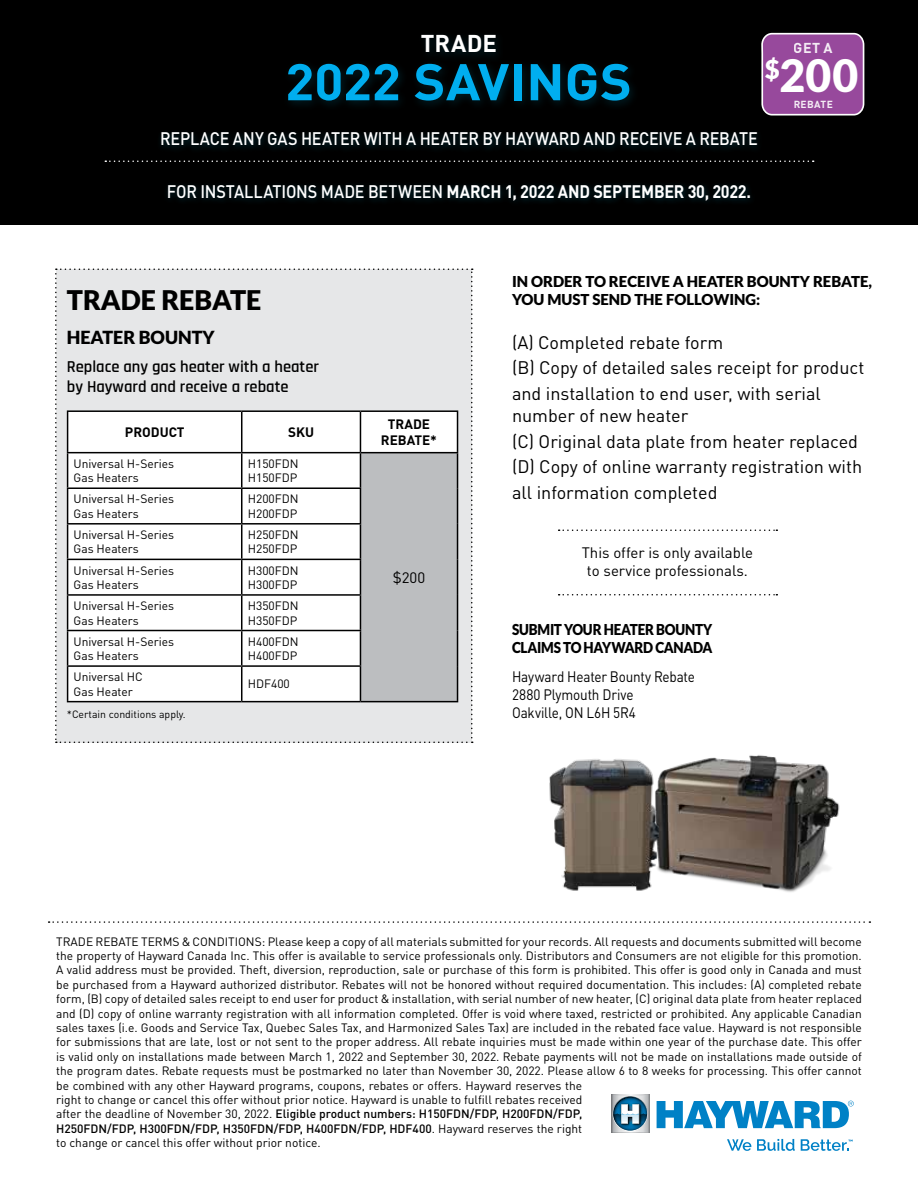
<style>
.page{position:relative;width:918px;height:1188px;background:#fff}
.page>*{position:absolute;margin:0;border:0;box-sizing:border-box;transform-origin:0 0}
.t1{font:700 50.7px "DIN Pro";color:#00aeef;scale:1.06 1}
.t2{font:900 44.55px "Lato";color:#fff}
.t3{font:900 27px "Lato";color:#000}
.t4{font:900 25.95px "Lato";color:#fff}
.t5{font:700 24px "DIN Pro";letter-spacing:.005em;color:#fff}
.t6{font:18px/25.5px "DIN Pro";color:#000}
.t7{font:700 18px "DIN Pro";letter-spacing:-.015em;color:#fff;scale:.9 1}
.t8{font:500 18px "DIN Pro";letter-spacing:-.01em;color:#fff;scale:.9 1}
.t9{font:900 18px "Lato";color:#000}
.t10{font:600 16.5px/19.8px "Rajdhani";color:#000}
.t11{font:900 15px/18px "Lato";color:#000}
.t12{font:15px/18px "DIN Pro";color:#000;scale:.9 1}
.t13{font:15px/18px "DIN Pro";color:#000;text-align:center}
.t14{font:900 15px/18px "Lato";color:#000;scale:.9 1}
.t15{font:700 14.25px "DIN Pro";color:#fff}
.t16{font:700 13.5px/16.2px "DIN Pro";color:#000;text-align:center}
.t17{font:12px/14.4px "DIN Pro";color:#000}
.t18{font:10.5px "DIN Pro";color:#000}
.t19{font:700 10.2px "DIN Pro";letter-spacing:.035em;color:#fff}
.s1{font-weight:500}
</style>
<div class="page">
<div style="left:0;top:0;width:918px;height:225px;background:#000"></div>
<svg style="left:55px;top:268px;width:418px;height:475px"></svg>
<hr style="left:67px;top:410px;width:175px;height:2px;background:#000">
<hr style="left:67px;top:412px;width:1px;height:40px;background:#000">
<hr style="left:242px;top:410px;width:118px;height:2px;background:#000">
<hr style="left:241px;top:412px;width:1px;height:40px;background:#000">
<hr style="left:360px;top:410px;width:98px;height:2px;background:#000">
<hr style="left:360px;top:412px;width:1px;height:40px;background:#000">
<hr style="left:457px;top:412px;width:1px;height:40px;background:#000">
<hr style="left:67px;top:452px;width:175px;height:1px;background:#000">
<hr style="left:67px;top:453px;width:1px;height:34px;background:#000">
<hr style="left:242px;top:452px;width:118px;height:1px;background:#000">
<hr style="left:241px;top:453px;width:1px;height:34px;background:#000">
<hr style="left:360px;top:452px;width:98px;height:1px;background:#000">
<hr style="left:360px;top:453px;width:1px;height:34px;background:#000">
<hr style="left:457px;top:453px;width:1px;height:35px;background:#000">
<hr style="left:67px;top:487px;width:175px;height:2px;background:#000">
<hr style="left:67px;top:489px;width:1px;height:34px;background:#000">
<hr style="left:242px;top:487px;width:119px;height:2px;background:#000">
<hr style="left:241px;top:489px;width:1px;height:34px;background:#000">
<hr style="left:360px;top:489px;width:1px;height:34px;background:#000">
<hr style="left:457px;top:488px;width:1px;height:36px;background:#000">
<hr style="left:67px;top:523px;width:175px;height:2px;background:#000">
<hr style="left:67px;top:525px;width:1px;height:34px;background:#000">
<hr style="left:242px;top:523px;width:119px;height:2px;background:#000">
<hr style="left:241px;top:525px;width:1px;height:34px;background:#000">
<hr style="left:360px;top:525px;width:1px;height:34px;background:#000">
<hr style="left:457px;top:524px;width:1px;height:35px;background:#000">
<hr style="left:67px;top:559px;width:175px;height:1px;background:#000">
<hr style="left:67px;top:560px;width:1px;height:34px;background:#000">
<hr style="left:242px;top:559px;width:119px;height:1px;background:#000">
<hr style="left:241px;top:560px;width:1px;height:34px;background:#000">
<hr style="left:360px;top:560px;width:1px;height:34px;background:#000">
<hr style="left:457px;top:559px;width:1px;height:36px;background:#000">
<hr style="left:67px;top:594px;width:175px;height:2px;background:#000">
<hr style="left:67px;top:596px;width:1px;height:34px;background:#000">
<hr style="left:242px;top:594px;width:119px;height:2px;background:#000">
<hr style="left:241px;top:596px;width:1px;height:34px;background:#000">
<hr style="left:360px;top:596px;width:1px;height:34px;background:#000">
<hr style="left:457px;top:595px;width:1px;height:36px;background:#000">
<hr style="left:67px;top:630px;width:175px;height:1px;background:#000">
<hr style="left:67px;top:631px;width:1px;height:34px;background:#000">
<hr style="left:242px;top:630px;width:119px;height:1px;background:#000">
<hr style="left:241px;top:631px;width:1px;height:34px;background:#000">
<hr style="left:360px;top:631px;width:1px;height:34px;background:#000">
<hr style="left:457px;top:631px;width:1px;height:35px;background:#000">
<hr style="left:67px;top:665px;width:175px;height:2px;background:#000">
<hr style="left:67px;top:667px;width:1px;height:34px;background:#000">
<hr style="left:242px;top:665px;width:119px;height:2px;background:#000">
<hr style="left:241px;top:667px;width:1px;height:34px;background:#000">
<hr style="left:360px;top:667px;width:1px;height:34px;background:#000">
<hr style="left:457px;top:666px;width:1px;height:35px;background:#000">
<hr style="left:67px;top:701px;width:175px;height:1px;background:#000">
<hr style="left:242px;top:701px;width:118px;height:1px;background:#000">
<hr style="left:360px;top:701px;width:98px;height:1px;background:#000">
<svg style="left:49px;top:921px;width:821px;height:2px"></svg>
<div style="left:157px;top:128px;width:607px;height:25px;background:#000809"></div>
<svg style="left:761px;top:32px;width:104px;height:84px;background:#98529c"></svg>
<div style="left:282px;top:59px;width:358px;height:54px;background:#00556a;opacity:.35"></div>
<svg style="left:559px;top:530px;width:218px;height:1px"></svg>
<svg style="left:559px;top:594px;width:218px;height:2px"></svg>
<div style="left:416px;top:30px;width:90px;height:34px;background:#000507"></div>
<img style="left:670px;top:755px;width:170px;height:137px">
<img style="left:549px;top:759px;width:121px;height:132px">
<img style="left:611px;top:1094px;width:39px;height:10px">
<svg style="left:611px;top:1095px;width:39px;height:1px"></svg>
<svg style="left:613px;top:1097px;width:34px;height:34px"></svg>
<svg style="left:611px;top:1104px;width:39px;height:29px"></svg>
<svg style="left:657px;top:1101px;width:197px;height:27px"></svg>
<svg style="left:727px;top:1139px;width:24px;height:12px"></svg>
<svg style="left:757px;top:1139px;width:38px;height:12px"></svg>
<svg style="left:801px;top:1139px;width:52px;height:12px"></svg>
<div style="left:163px;top:181px;width:594px;height:27px;background:#00556a;opacity:.48"></div>
<svg style="left:105px;top:160px;width:709px;height:2px"></svg>
<h3 class="t5" style="left:421px;top:25px;width:78px">TRADE</h3>
<p class="t15" style="left:794px;top:36px;width:40px">GET A</p>
<h3 class="t4" style="left:765px;top:54px;width:17px">$</h3>
<h1 class="t1" style="left:286px;top:42px;width:328px">2022 SAVINGS</h1>
<h2 class="t2" style="left:779px;top:50px;width:80px">200</h2>
<p class="t19" style="left:794px;top:96px;width:41px">REBATE</p>
<h3 class="t8" style="left:160px;top:125px;width:666px">REPLACE ANY GAS HEATER WITH A HEATER BY HAYWARD AND RECEIVE A REBATE</h3>
<h3 class="t7" style="left:167px;top:177px;width:651px"><span class="s1">FOR INSTALLATIONS MADE BETWEEN</span> MARCH 1, 2022 AND SEPTEMBER 30, 2022.</h3>
<h3 class="t3" style="left:67px;top:284px;width:196px">TRADE REBATE</h3>
<h3 class="t9" style="left:67px;top:327px;width:149px">HEATER BOUNTY</h3>
<h3 class="t10" style="left:67px;top:357px;width:254px">Replace any gas heater with a heater by Hayward and receive a rebate</h3>
<p class="t16" style="left:125px;top:423px;width:61px">PRODUCT</p>
<p class="t16" style="left:288px;top:423px;width:27px">SKU</p>
<p class="t16" style="left:381px;top:415px;width:58px">TRADE<br>REBATE*</p>
<p class="t17" style="left:74px;top:456px;width:102px">Universal H-Series<br>Gas Heaters</p>
<p class="t17" style="left:248px;top:456px;width:52px">H150FDN<br>H150FDP</p>
<p class="t17" style="left:74px;top:491px;width:102px">Universal H-Series<br>Gas Heaters</p>
<p class="t17" style="left:248px;top:491px;width:52px">H200FDN<br>H200FDP</p>
<p class="t17" style="left:74px;top:527px;width:102px">Universal H-Series<br>Gas Heaters</p>
<p class="t17" style="left:248px;top:527px;width:52px">H250FDN<br>H250FDP</p>
<p class="t17" style="left:74px;top:562px;width:102px">Universal H-Series<br>Gas Heaters</p>
<p class="t17" style="left:248px;top:562px;width:52px">H300FDN<br>H300FDP</p>
<p class="t17" style="left:74px;top:598px;width:102px">Universal H-Series<br>Gas Heaters</p>
<p class="t17" style="left:248px;top:598px;width:52px">H350FDN<br>H350FDP</p>
<p class="t17" style="left:74px;top:633px;width:102px">Universal H-Series<br>Gas Heaters</p>
<p class="t17" style="left:248px;top:633px;width:52px">H400FDN<br>H400FDP</p>
<p class="t17" style="left:74px;top:669px;width:71px">Universal HC<br>Gas Heater</p>
<p class="t17" style="left:248px;top:676px;width:44px">HDF400</p>
<p class="t18" style="left:67px;top:707px;width:120px">*Certain conditions apply.</p>
<p class="t13" style="left:393px;top:568px;width:34px">$200</p>
<p class="t11" style="left:512px;top:272px;width:362px">IN ORDER TO RECEIVE A HEATER BOUNTY REBATE,<br>YOU MUST SEND THE FOLLOWING:</p>
<h3 class="t6" style="left:512px;top:328px;width:354px">(A) Completed rebate form<br>(B) Copy of detailed sales receipt for product and installation to end user, with serial</h3>
<h3 class="t6" style="left:512px;top:402px;width:352px">number of new heater<br>(C) Original data plate from heater replaced (D) Copy of online warranty registration with all information completed</h3>
<p class="t13" style="left:582px;top:542px;width:173px">This offer is only available to service professionals.</p>
<p class="t14" style="left:512px;top:620px;width:224px">SUBMIT YOUR HEATER BOUNTY<br>CLAIMS TO HAYWARD CANADA</p>
<p class="t12" style="left:512px;top:667px;width:205px">Hayward Heater Bounty Rebate<br>2880 Plymouth Drive<br>Oakville, ON L6H 5R4</p>
<p class="t17" style="left:56px;top:933px;width:807px">TRADE REBATE TERMS &amp; CONDITIONS: Please keep a copy of all materials submitted for your records. All requests and documents submitted will become the property of Hayward Canada Inc. This offer is available to service professionals only. Distributors and Consumers are not eligible for this promotion.<br>A valid address must be provided. Theft, diversion, reproduction, sale or purchase of this form is prohibited. This offer is good only in Canada and must be purchased from a Hayward authorized distributor. Rebates will not be honored without required documentation. This includes: (A) completed rebate form, (B) copy of detailed sales receipt to end user for product &amp; installation, with serial number of new heater, (C) original data plate from heater replaced and (D) copy of online warranty registration with all information completed. Offer is void where taxed, restricted or prohibited. Any applicable Canadian sales taxes (i.e. Goods and Service Tax, Quebec Sales Tax, and Harmonized Sales Tax) are included in the rebated face value. Hayward is not responsible for submissions that are late, lost or not sent to the proper address. All rebate inquiries must be made within one year of the purchase date. This offer is valid only on installations made between March 1, 2022 and September 30, 2022. Rebate payments will not be made on installations made outside of the program dates. Rebate requests must be postmarked no later than November 30, 2022. Please allow 6 to 8 weeks for processing. This offer cannot be combined with any other Hayward programs, coupons, rebates or offers. Hayward reserves the<br>right to change or cancel this offer without prior notice. Hayward is unable to fulfill rebates received<br>after the deadline of November 30, 2022. <span class="s1">Eligible product numbers: H150FDN/FDP, H200FDN/FDP,<br>H250FDN/FDP, H300FDN/FDP, H350FDN/FDP, H400FDN/FDP, HDF400</span>. Hayward reserves the right<br>to change or cancel this offer without prior notice.</p>
</div>
